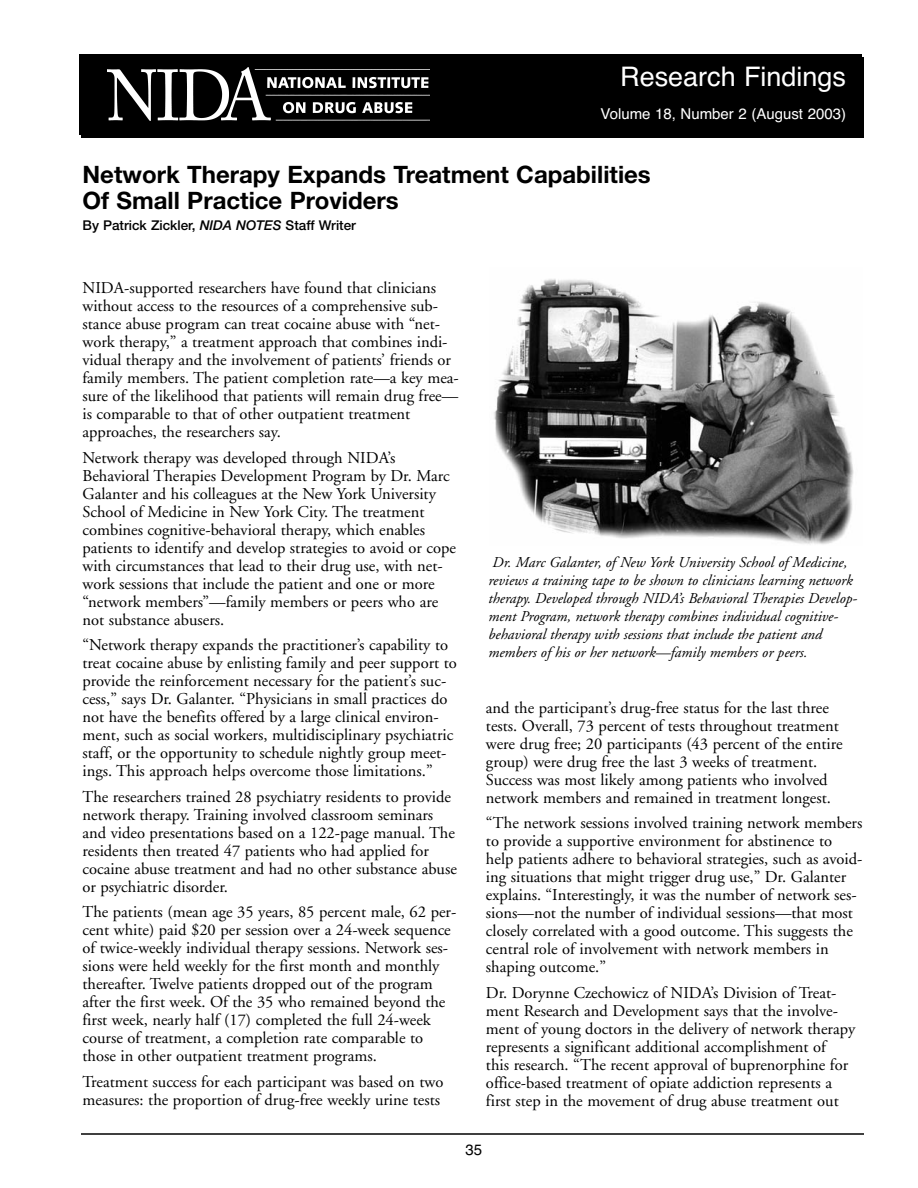
<style>
.page{position:relative;width:918px;height:1188px;background:#fff}
.page>*{position:absolute;margin:0;border:0;box-sizing:border-box;transform-origin:0 0}
.t1{font:27px "Helvetica";color:#fff}
.t2{font:700 24px/25.5px "Helvetica Neue";color:#000}
.t3{font:16.5px/18px "Adobe Garamond";color:#000}
.t4{font:italic 15px/18px "Adobe Garamond";color:#000}
.t5{font:15px "Helvetica";color:#fff}
.t6{font:15px "Helvetica";color:#000}
.t7{font:500 13.5px "Helvetica Neue";color:#000}
.s1{font-style:italic}
</style>
<div class="page">
<div style="left:81px;top:57px;width:783px;height:81px;background:#000"></div>
<hr style="left:81px;top:1133px;width:783px;height:2px;background:#000">
<div style="left:80px;top:54px;width:782px;height:81px;background:#000"></div>
<img style="left:108px;top:67px;width:321px;height:53px">
<img style="left:494px;top:279px;width:360px;height:266px">
<h1 class="t1" style="left:620px;top:61px;width:227px">Research Findings</h1>
<p class="t5" style="left:601px;top:105px;width:247px">Volume 18, Number 2 (August 2003)</p>
<h2 class="t2" style="left:82px;top:164px;width:570px">Network Therapy Expands Treatment Capabilities<br>Of Small Practice Providers</h2>
<p class="t7" style="left:82px;top:221px;width:275px">By Patrick Zickler, <span class="s1">NIDA NOTES</span> Staff Writer</p>
<p class="t3" style="left:82px;top:281px;width:378px">NIDA-supported researchers have found that clinicians without access to the resources of a comprehensive sub&shy;stance abuse program can treat cocaine abuse with “net&shy;work therapy,” a treatment approach that combines indi&shy;vidual therapy and the involvement of patients’ friends or family members. The patient completion rate—a key mea&shy;sure of the likelihood that patients will remain drug free— is comparable to that of other outpatient treatment approaches, the researchers say.</p>
<p class="t3" style="left:82px;top:450px;width:375px">Network therapy was developed through NIDA’s Behavioral Therapies Development Program by Dr. Marc Galanter and his colleagues at the New York University School of Medicine in New York City. The treatment combines cognitive-behavioral therapy, which enables patients to identify and develop strategies to avoid or cope with circumstances that lead to their drug use, with net&shy;work sessions that include the patient and one or more “network members”—family members or peers who are not substance abusers.</p>
<p class="t3" style="left:82px;top:638px;width:376px">“Network therapy expands the practitioner’s capability to treat cocaine abuse by enlisting family and peer support to provide the reinforcement necessary for the patient’s suc&shy;cess,” says Dr. Galanter. “Physicians in small practices do not have the benefits offered by a large clinical environ&shy;ment, such as social workers, multidisciplinary psychiatric staff, or the opportunity to schedule nightly group meet&shy;ings. This approach helps overcome those limitations.”</p>
<p class="t3" style="left:82px;top:789px;width:376px">The researchers trained 28 psychiatry residents to provide network therapy. Training involved classroom seminars and video presentations based on a 122-page manual. The residents then treated 47 patients who had applied for cocaine abuse treatment and had no other substance abuse or psychiatric disorder.</p>
<p class="t3" style="left:82px;top:905px;width:375px">The patients (mean age 35 years, 85 percent male, 62 per&shy;cent white) paid $20 per session over a 24-week sequence of twice-weekly individual therapy sessions. Network ses&shy;sions were held weekly for the first month and monthly thereafter. Twelve patients dropped out of the program after the first week. Of the 35 who remained beyond the first week, nearly half (17) completed the full 24-week course of treatment, a completion rate comparable to those in other outpatient treatment programs.</p>
<p class="t3" style="left:82px;top:1074px;width:362px">Treatment success for each participant was based on two measures: the proportion of drug-free weekly urine tests</p>
<p class="t4" style="left:488px;top:554px;width:371px">Dr. Marc Galanter, of New York University School of Medicine, reviews a training tape to be shown to clinicians learning network therapy. Developed through NIDA’s Behavioral Therapies Develop&shy;ment Program, network therapy combines individual cognitive&shy;behavioral therapy with sessions that include the patient and members of his or her network—family members or peers.</p>
<p class="t3" style="left:486px;top:700px;width:358px">and the participant’s drug-free status for the last three tests. Overall, 73 percent of tests throughout treatment were drug free; 20 participants (43 percent of the entire group) were drug free the last 3 weeks of treatment.<br>Success was most likely among patients who involved network members and remained in treatment longest.</p>
<p class="t3" style="left:486px;top:815px;width:378px">“The network sessions involved training network members to provide a supportive environment for abstinence to help patients adhere to behavioral strategies, such as avoid&shy;ing situations that might trigger drug use,” Dr. Galanter explains. “Interestingly, it was the number of network ses&shy;sions—not the number of individual sessions—that most closely correlated with a good outcome. This suggests the central role of involvement with network members in shaping outcome.”</p>
<p class="t3" style="left:486px;top:985px;width:371px">Dr. Dorynne Czechowicz of NIDA’s Division of Treat&shy;ment Research and Development says that the involve&shy;ment of young doctors in the delivery of network therapy represents a significant additional accomplishment of<br>this research. “The recent approval of buprenorphine for office-based treatment of opiate addiction represents a first step in the movement of drug abuse treatment out</p>
<p class="t6" style="left:465px;top:1142px;width:18px">35</p>
</div>
